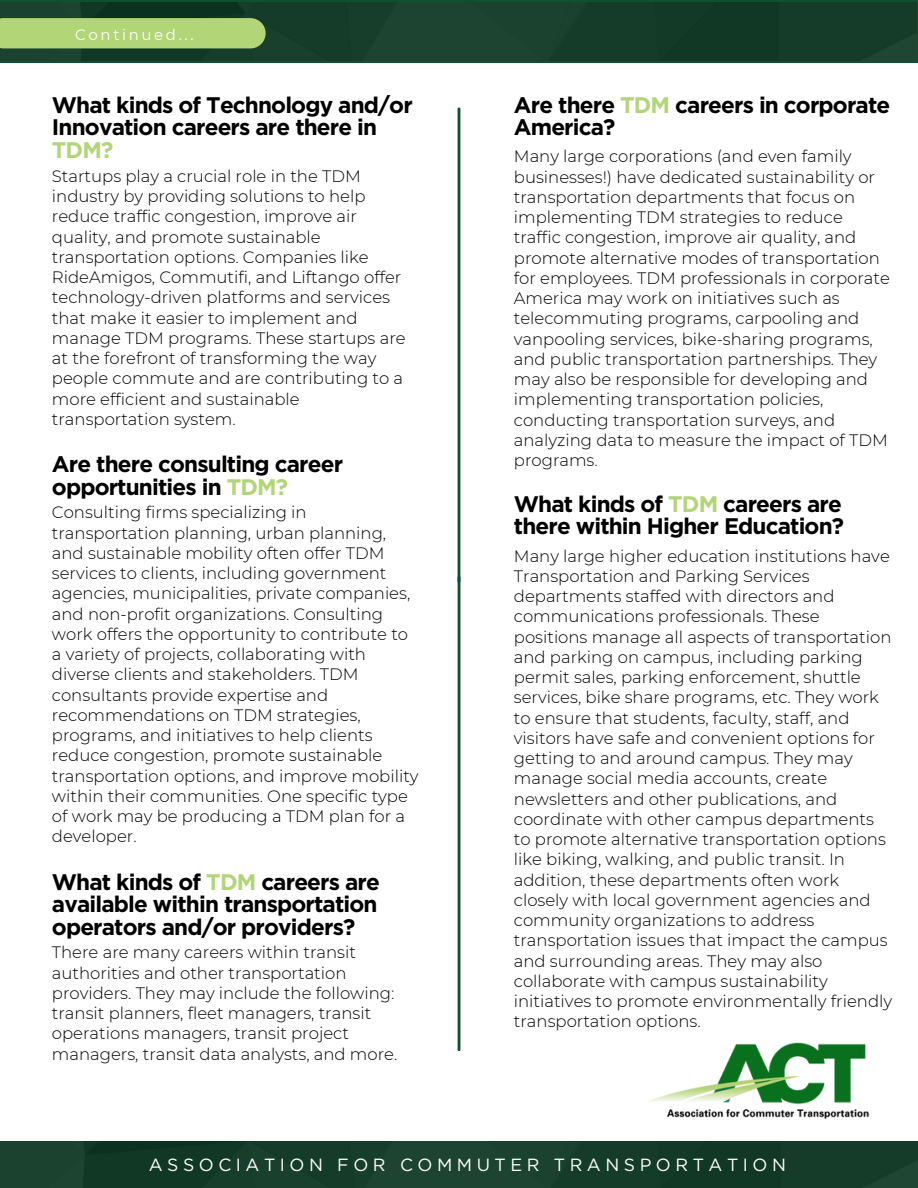
<style>
.page{position:relative;width:918px;height:1188px;background:#fff}
.page>*{position:absolute;margin:0;border:0;box-sizing:border-box;transform-origin:0 0}
.t1{font:700 22.5px/22.5px "Gotham";letter-spacing:-.04em;color:#000}
.t2{font:700 22.5px "Gotham";color:#b1d577}
.t3{font:17.55px "Gotham";letter-spacing:.255em;color:#fff}
.t4{font:300 16.5px/20.2px "Montserrat";color:#000}
.t5{font:15px "Montserrat";letter-spacing:.175em;color:#fff}
.s1{color:#b1d577}
</style>
<div class="page">
<hr style="left:458px;top:576px;width:2px;height:475px;background:#0e5030">
<div style="left:0;top:1141px;width:918px;height:47px;background:#143c28"></div>
<hr style="left:458px;top:107px;width:2px;height:475px;background:#0e5030">
<div style="left:0;top:0;width:918px;height:63px;background:#0e5030"></div>
<div style="left:0;top:2px;width:917px;height:59px;background:#143c28"></div>
<div style="left:0;top:18px;width:266px;height:30px;background:#b1d577"></div>
<img style="left:650px;top:1042px;width:220px;height:78px">
<p class="t5" style="left:75px;top:25px;width:120px">Continued...</p>
<h1 class="t1" style="left:52px;top:93px;width:362px">What kinds of Technology and/or<br>Innovation careers are there in</h1>
<h1 class="t2" style="left:52px;top:136px;width:63px">TDM?</h1>
<p class="t4" style="left:52px;top:166px;width:355px">Startups play a crucial role in the TDM industry by providing solutions to help reduce traffic congestion, improve air quality, and promote sustainable transportation options. Companies like RideAmigos, Commutifi, and Liftango offer technology-driven platforms and services that make it easier to implement and manage TDM programs. These startups are at the forefront of transforming the way people commute and are contributing to a more efficient and sustainable transportation system.</p>
<h1 class="t1" style="left:52px;top:453px;width:293px">Are there consulting career opportunities in <span class="s1">TDM?</span></h1>
<p class="t4" style="left:52px;top:502px;width:368px">Consulting firms specializing in transportation planning, urban planning, and sustainable mobility often offer TDM services to clients, including government agencies, municipalities, private companies, and non-profit organizations. Consulting work offers the opportunity to contribute to a variety of projects, collaborating with diverse clients and stakeholders. TDM consultants provide expertise and recommendations on TDM strategies, programs, and initiatives to help clients reduce congestion, promote sustainable transportation options, and improve mobility within their communities. One specific type of work may be producing a TDM plan for a developer.</p>
<h1 class="t1" style="left:52px;top:870px;width:329px;text-align:justify">What kinds of <span class="s1">TDM</span> careers are available within transportation operators and/or providers?</h1>
<p class="t4" style="left:52px;top:942px;width:347px">There are many careers within transit authorities and other transportation providers. They may include the following: transit planners, fleet managers, transit operations managers, transit project managers, transit data analysts, and more.</p>
<h1 class="t1" style="left:514px;top:93px;width:378px">Are there <span class="s1">TDM</span> careers in corporate<br>America?</h1>
<p class="t4" style="left:514px;top:146px;width:378px">Many large corporations (and even family businesses!) have dedicated sustainability or transportation departments that focus on implementing TDM strategies to reduce traffic congestion, improve air quality, and promote alternative modes of transportation for employees. TDM professionals in corporate America may work on initiatives such as telecommuting programs, carpooling and vanpooling services, bike-sharing programs, and public transportation partnerships. They may also be responsible for developing and implementing transportation policies, conducting transportation surveys, and analyzing data to measure the impact of TDM programs.</p>
<h1 class="t1" style="left:514px;top:493px;width:332px">What kinds of <span class="s1">TDM</span> careers are there within Higher Education?</h1>
<p class="t4" style="left:514px;top:546px;width:380px">Many large higher education institutions have Transportation and Parking Services departments staffed with directors and communications professionals. These positions manage all aspects of transportation and parking on campus, including parking permit sales, parking enforcement, shuttle services, bike share programs, etc. They work to ensure that students, faculty, staff, and visitors have safe and convenient options for getting to and around campus. They may manage social media accounts, create newsletters and other publications, and coordinate with other campus departments to promote alternative transportation options like biking, walking, and public transit. In addition, these departments often work closely with local government agencies and community organizations to address transportation issues that impact the campus and surrounding areas. They may also collaborate with campus sustainability initiatives to promote environmentally friendly transportation options.</p>
<p class="t3" style="left:149px;top:1154px;width:639px">ASSOCIATION FOR COMMUTER TRANSPORTATION</p>
</div>
